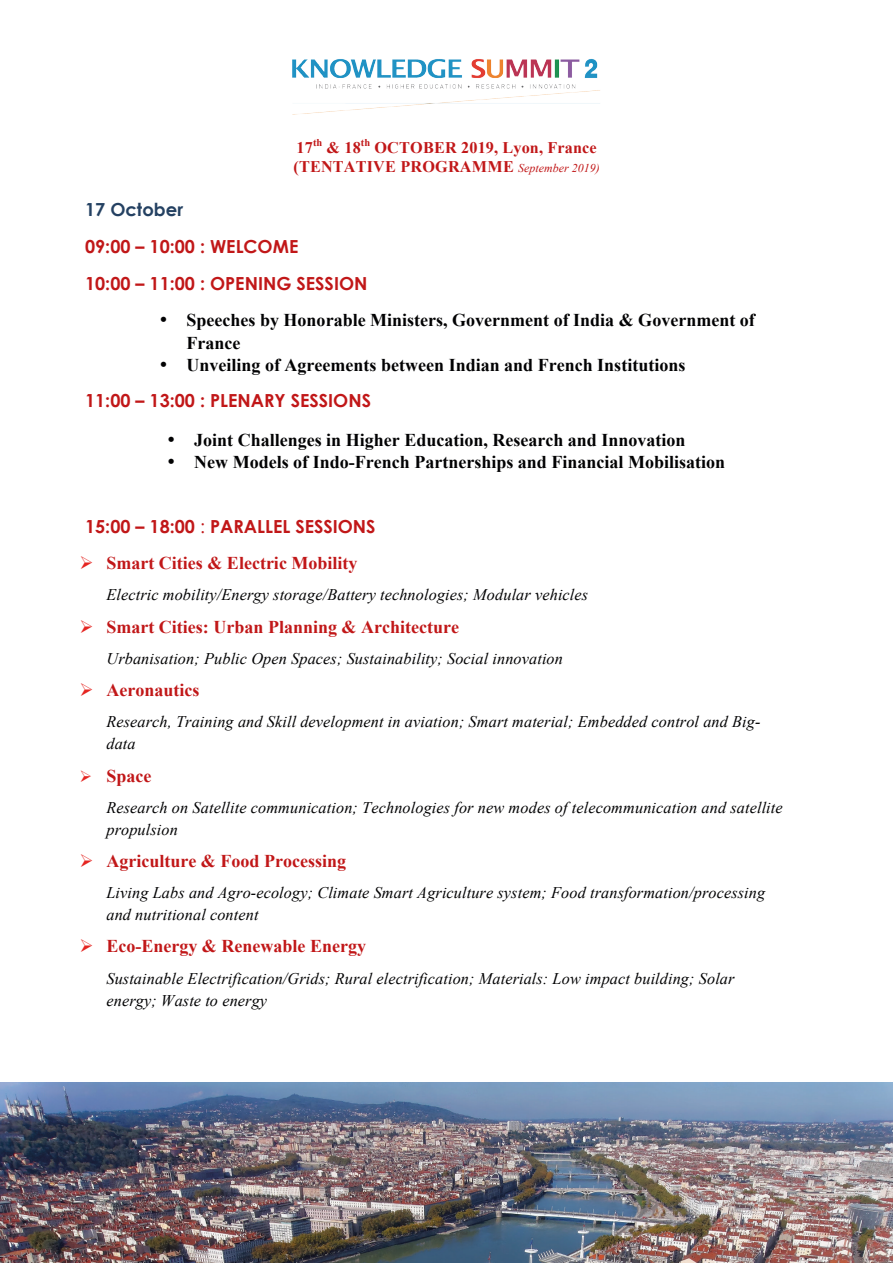
<style>
.page{position:relative;width:893px;height:1263px;background:#fff}
.page>*{position:absolute;margin:0;border:0;box-sizing:border-box;transform-origin:0 0}
.t1{font:700 18px/22.4px "Times New Roman";color:#020203}
.t2{font:700 18px "Times New Roman";color:#c11718}
.t3{font:700 18px/37px "Century Gothic";color:#c11718}
.t4{font:700 18px "Century Gothic";color:#244162}
.t5{font:italic 16.2px/21.9px "Times New Roman";letter-spacing:.01em;color:#020203}
.t6{font:700 16.2px/18.8px "Times New Roman";letter-spacing:.01em;color:#c11718;text-align:right}
.t7{font:700 10.5px "Times New Roman";color:#c11718}
.s1{font-weight:400;font-style:italic;font-size:11.85px}
.s2{font-weight:400}
</style>
<div class="page">
<img style="left:292px;top:58px;width:308px;height:57px">
<img style="left:0;top:1083px;width:892px;height:180px">
<p class="t7" style="left:361px;top:135px;width:11px">th</p>
<p class="t6" style="left:293px;top:138px;width:308px">OCTOBER 2019, Lyon, France (TENTATIVE PROGRAMME <span class="s1">September 2019)</span></p>
<p class="t7" style="left:313px;top:135px;width:11px">th</p>
<p class="t6" style="left:326px;top:138px;width:36px">&amp; 18</p>
<p class="t6" style="left:296px;top:138px;width:18px">17</p>
<p class="t4" style="left:85px;top:198px;width:99px">17 October</p>
<p class="t3" style="left:85px;top:228px;width:284px">09:00 – 10:00 : WELCOME<br>10:00 – 11:00 : OPENING SESSION</p>
<p class="t1" style="left:186px;top:309px;width:569px;text-indent:-27px">• Speeches by Honorable Ministers, Government of India &amp; Government of<br>France</p>
<p class="t1" style="left:159px;top:353px;width:527px">• Unveiling of Agreements between Indian and French Institutions</p>
<p class="t3" style="left:85px;top:382px;width:287px">11:00 – 13:00 : PLENARY SESSIONS</p>
<p class="t1" style="left:167px;top:428px;width:520px">• Joint Challenges in Higher Education, Research and Innovation</p>
<p class="t1" style="left:167px;top:451px;width:559px">• New Models of Indo-French Partnerships and Financial Mobilisation</p>
<p class="t3" style="left:85px;top:508px;width:292px">15:00 – 18:00 <span class="s2">:</span> PARALLEL SESSIONS</p>
<p class="t2" style="left:106px;top:551px;width:252px">Smart Cities &amp; Electric Mobility</p>
<p class="t5" style="left:106px;top:584px;width:483px">Electric mobility/Energy storage/Battery technologies; Modular vehicles</p>
<p class="t2" style="left:106px;top:614px;width:354px">Smart Cities: Urban Planning &amp; Architecture</p>
<p class="t5" style="left:106px;top:647px;width:458px">Urbanisation; Public Open Spaces; Sustainability; Social innovation</p>
<p class="t2" style="left:106px;top:678px;width:94px">Aeronautics</p>
<p class="t5" style="left:106px;top:711px;width:655px">Research, Training and Skill development in aviation; Smart material; Embedded control and Big&shy;data</p>
<p class="t2" style="left:106px;top:763px;width:47px">Space</p>
<p class="t5" style="left:106px;top:796px;width:677px">Research on Satellite communication; Technologies for new modes of telecommunication and satellite propulsion</p>
<p class="t2" style="left:106px;top:849px;width:241px">Agriculture &amp; Food Processing</p>
<p class="t5" style="left:106px;top:882px;width:660px">Living Labs and Agro-ecology; Climate Smart Agriculture system; Food transformation/processing and nutritional content</p>
<p class="t2" style="left:106px;top:934px;width:261px">Eco-Energy &amp; Renewable Energy</p>
<p class="t5" style="left:106px;top:967px;width:629px">Sustainable Electrification/Grids; Rural electrification; Materials: Low impact building; Solar energy; Waste to energy</p>
</div>
